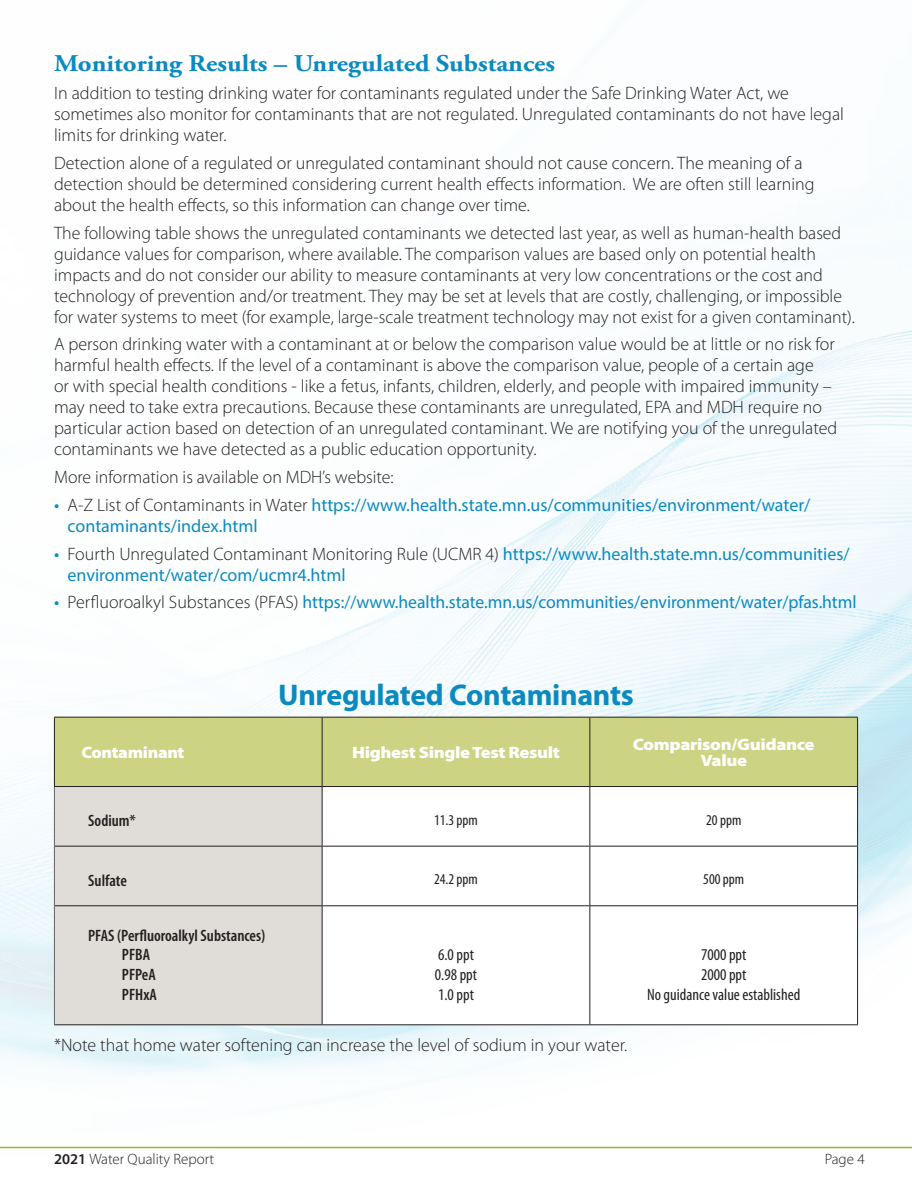
<style>
.page{position:relative;width:912px;height:1188px;background:#fff}
.page>*{position:absolute;margin:0;border:0;box-sizing:border-box;transform-origin:0 0}
.Graph_Head{font:700 30px "Myriad Pro";letter-spacing:-.01em;color:#0a8ac0}
.t1{font:700 24px "Adobe Garamond Pro";color:#0a8ac0;scale:1.12 1}
.t2{font:300 18px/21px "Myriad Pro";color:#231f20}
.t3{font:18px/21px "Myriad Pro";letter-spacing:-.005em;color:#0a8ac0}
.t4{font:condensed 16.5px/19.8px "Myriad Pro";color:#231f20}
.t5{font:600 condensed 16.5px "Myriad Pro";color:#231f20}
.t6{font:900 16.5px/16.5px "Myriad Pro";letter-spacing:-.02em;color:#fff;text-align:center;scale:1.12 1}
.t7{font:900 16.5px "Myriad Pro";letter-spacing:-.02em;color:#fff;scale:1.08 1}
.t8{font:300 15px "Myriad Pro";color:#231f20}
.t9{font:condensed 15px "Myriad Pro";color:#231f20}
.s1{font-weight:700;font-stretch:condensed}
.s2{font-weight:300;color:#231f20}
.s3{font-weight:600}
</style>
<div class="page">
<img style="left:0;top:330px;width:911px;height:819px">
<hr style="left:0;top:1147px;width:911px;height:1px;background:#a0b427">
<div style="left:55px;top:718px;width:802px;height:68px;background:#ccd483"></div>
<div style="left:55px;top:787px;width:267px;height:237px;background:#e0dcd8"></div>
<svg style="left:323px;top:787px;width:534px;height:237px"></svg>
<hr style="left:322px;top:718px;width:1px;height:68px;background:#231f20">
<hr style="left:589px;top:718px;width:1px;height:68px;background:#231f20">
<hr style="left:857px;top:718px;width:1px;height:68px;background:#231f20">
<hr style="left:54px;top:786px;width:268px;height:1px;background:#231f20">
<hr style="left:322px;top:786px;width:267px;height:1px;background:#231f20">
<hr style="left:322px;top:787px;width:1px;height:59px;background:#231f20">
<hr style="left:589px;top:786px;width:268px;height:1px;background:#231f20">
<hr style="left:589px;top:787px;width:1px;height:59px;background:#231f20">
<hr style="left:857px;top:787px;width:1px;height:59px;background:#231f20">
<hr style="left:55px;top:846px;width:267px;height:1px;background:#231f20">
<hr style="left:322px;top:846px;width:267px;height:1px;background:#231f20">
<hr style="left:322px;top:847px;width:1px;height:58px;background:#231f20">
<hr style="left:589px;top:846px;width:268px;height:1px;background:#231f20">
<hr style="left:589px;top:847px;width:1px;height:58px;background:#231f20">
<hr style="left:857px;top:847px;width:1px;height:58px;background:#231f20">
<hr style="left:55px;top:905px;width:267px;height:1px;background:#231f20">
<hr style="left:322px;top:905px;width:267px;height:1px;background:#231f20">
<hr style="left:322px;top:906px;width:1px;height:118px;background:#231f20">
<hr style="left:589px;top:905px;width:268px;height:1px;background:#231f20">
<hr style="left:589px;top:906px;width:1px;height:118px;background:#231f20">
<hr style="left:857px;top:906px;width:1px;height:118px;background:#231f20">
<hr style="left:54px;top:1024px;width:268px;height:1px;background:#231f20">
<hr style="left:322px;top:1024px;width:267px;height:1px;background:#231f20">
<hr style="left:589px;top:1024px;width:268px;height:1px;background:#231f20">
<hr style="left:54px;top:787px;width:1px;height:59px;background:#636366">
<hr style="left:54px;top:846px;width:1px;height:60px;background:#636366">
<hr style="left:54px;top:906px;width:1px;height:118px;background:#636366">
<hr style="left:54px;top:718px;width:1px;height:68px;background:#231f20">
<hr style="left:54px;top:717px;width:268px;height:1px;background:#231f20">
<hr style="left:322px;top:717px;width:267px;height:1px;background:#231f20">
<hr style="left:589px;top:717px;width:268px;height:1px;background:#231f20">
<p class="t1" style="left:54px;top:50px;width:449px">Monitoring Results – Unregulated Substances</p>
<p class="t2" style="left:54px;top:82px;width:791px">In addition to testing drinking water for contaminants regulated under the Safe Drinking Water Act, we sometimes also monitor for contaminants that are not regulated. Unregulated contaminants do not have legal limits for drinking water.</p>
<p class="t2" style="left:54px;top:152px;width:762px">Detection alone of a regulated or unregulated contaminant should not cause concern. The meaning of a detection should be determined considering current health effects information. We are often still learning about the health effects, so this information can change over time.</p>
<p class="t2" style="left:54px;top:222px;width:802px">The following table shows the unregulated contaminants we detected last year, as well as human-health based guidance values for comparison, where available. The comparison values are based only on potential health impacts and do not consider our ability to measure contaminants at very low concentrations or the cost and technology of prevention and/or treatment. They may be set at levels that are costly, challenging, or impossible for water systems to meet (for example, large-scale treatment technology may not exist for a given contaminant).</p>
<p class="t2" style="left:54px;top:334px;width:784px">A person drinking water with a contaminant at or below the comparison value would be at little or no risk for harmful health effects. If the level of a contaminant is above the comparison value, people of a certain age<br>or with special health conditions - like a fetus, infants, children, elderly, and people with impaired immunity – may need to take extra precautions. Because these contaminants are unregulated, EPA and MDH require no particular action based on detection of an unregulated contaminant. We are notifying you of the unregulated contaminants we have detected as a public education opportunity.</p>
<p class="t2" style="left:54px;top:466px;width:341px">More information is available on MDH’s website:</p>
<p class="t3" style="left:68px;top:494px;width:744px;text-indent:-14px"><span class="s1">•</span> <span class="s2">A-Z List of Contaminants in Water</span> https://www.health.state.mn.us/communities/environment/water/ contaminants/index.html</p>
<p class="t3" style="left:68px;top:543px;width:783px;text-indent:-14px"><span class="s1">•</span> <span class="s2">Fourth Unregulated Contaminant Monitoring Rule (UCMR 4)</span> https://www.health.state.mn.us/communities/ environment/water/com/ucmr4.html</p>
<p class="t3" style="left:54px;top:592px;width:803px"><span class="s1">•</span> <span class="s2">Perfluoroalkyl Substances (PFAS)</span> https://www.health.state.mn.us/communities/environment/water/pfas.html</p>
<p class="Graph_Head" style="left:278px;top:675px;width:357px">Unregulated Contaminants</p>
<p class="t7" style="left:81px;top:741px;width:97px">Contaminant</p>
<p class="t6" style="left:352px;top:744px;width:187px">Highest Single Test Result</p>
<p class="t6" style="left:632px;top:735px;width:164px">Comparison/Guidance<br>Value</p>
<p class="t5" style="left:88px;top:811px;width:49px">Sodium*</p>
<p class="t9" style="left:434px;top:812px;width:45px">11.3 ppm</p>
<p class="t9" style="left:706px;top:812px;width:37px">20 ppm</p>
<p class="t5" style="left:88px;top:871px;width:40px">Sulfate</p>
<p class="t9" style="left:434px;top:871px;width:45px">24.2 ppm</p>
<p class="t9" style="left:703px;top:871px;width:42px">500 ppm</p>
<p class="t5" style="left:88px;top:926px;width:179px">PFAS (Perfluoroalkyl Substances)</p>
<p class="t5" style="left:122px;top:946px;width:30px">PFBA</p>
<p class="t5" style="left:122px;top:966px;width:35px">PFPeA</p>
<p class="t5" style="left:122px;top:986px;width:36px">PFHxA</p>
<p class="t4" style="left:435px;top:945px;width:44px">6.0 ppt<br>0.98 ppt<br>1.0 ppt</p>
<p class="t4" style="left:647px;top:945px;width:155px;text-align:center">7000 ppt<br>2000 ppt<br>No guidance value established</p>
<p class="t2" style="left:54px;top:1035px;width:574px">*Note that home water softening can increase the level of sodium in your water.</p>
<p class="t8" style="left:54px;top:1150px;width:162px"><span class="s3">2021</span> Water Quality Report</p>
<p class="t8" style="left:824px;top:1150px;width:41px">Page 4</p>
</div>
